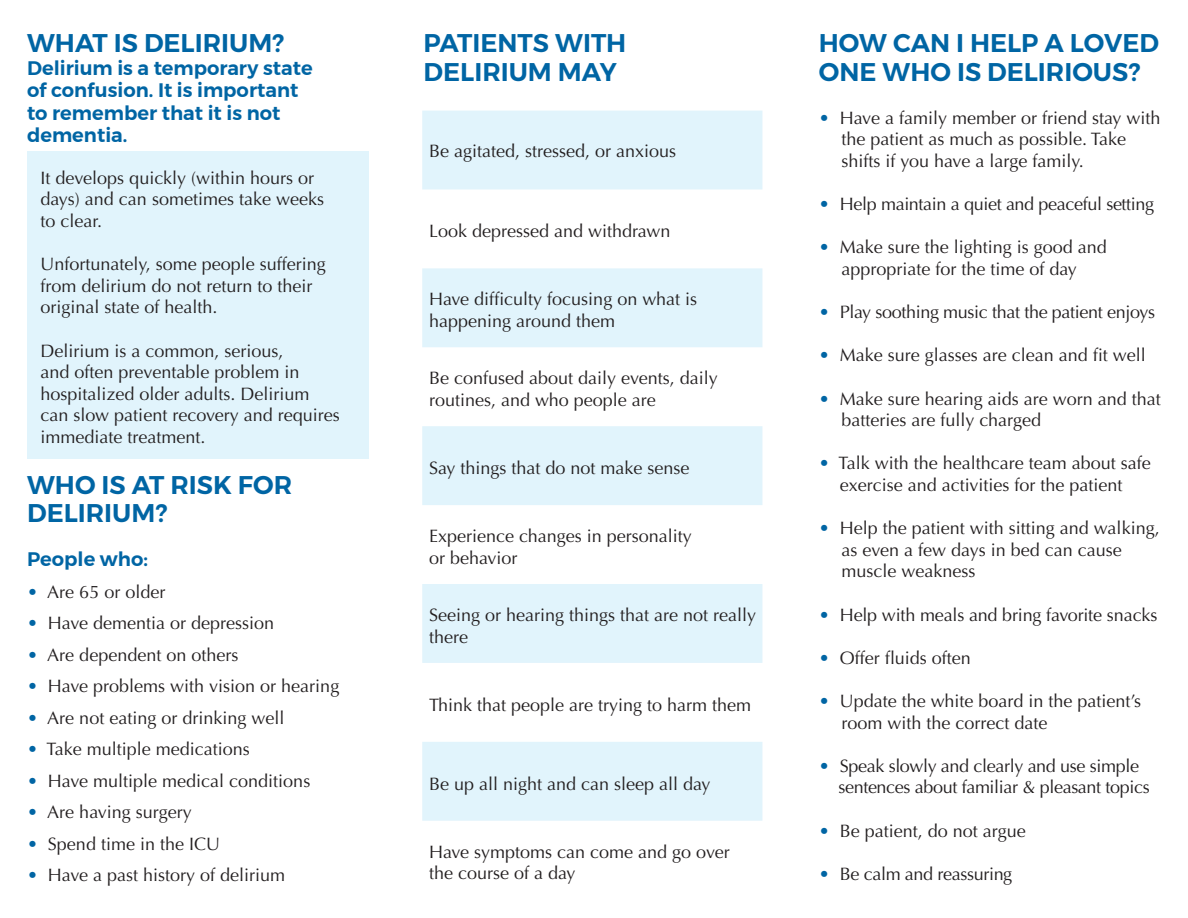
<style>
.page{position:relative;width:1188px;height:918px;background:#fff}
.page>*{position:absolute;margin:0;border:0;box-sizing:border-box;transform-origin:0 0}
.t1{font:600 25.5px/28.5px "Montserrat";color:#0065a4}
.t2{font:600 19.5px/22.5px "Montserrat";color:#0065a4}
.t3{font:18px/21.6px "Optima";color:#231f20}
.t4{font:18px/21.6px "Optima";letter-spacing:-.02em;color:#231f20}
.s1{color:#0065a4}
</style>
<div class="page">
<div style="left:27px;top:151px;width:342px;height:308px;background:#e1f4fc"></div>
<svg style="left:422px;top:111px;width:340px;height:710px;fill:#e1f4fc"></svg>
<p class="t1" style="left:27px;top:29px;width:259px">WHAT IS DELIRIUM?</p>
<p class="t2" style="left:27px;top:56px;width:287px">Delirium is a temporary state of confusion. It is important to remember that it is not dementia.</p>
<p class="t3" style="left:40px;top:167px;width:285px">It develops quickly (within hours or days) and can sometimes take weeks</p>
<p class="t3" style="left:40px;top:210px;width:63px">to clear.</p>
<p class="t3" style="left:40px;top:254px;width:287px">Unfortunately, some people suffering from delirium do not return to their original state of health.</p>
<p class="t3" style="left:40px;top:340px;width:301px">Delirium is a common, serious,<br>and often preventable problem in hospitalized older adults. Delirium can slow patient recovery and requires immediate treatment.</p>
<p class="t1" style="left:27px;top:470px;width:267px">WHO IS AT RISK FOR<br>DELIRIUM?</p>
<p class="t2" style="left:27px;top:548px;width:122px">People who:</p>
<p class="t3" style="left:27px;top:581px;width:140px"><span class="s1">•</span> Are 65 or older</p>
<p class="t3" style="left:27px;top:613px;width:249px"><span class="s1">•</span> Have dementia or depression</p>
<p class="t3" style="left:27px;top:644px;width:213px"><span class="s1">•</span> Are dependent on others</p>
<p class="t3" style="left:27px;top:676px;width:314px"><span class="s1">•</span> Have problems with vision or hearing</p>
<p class="t3" style="left:27px;top:707px;width:259px"><span class="s1">•</span> Are not eating or drinking well</p>
<p class="t3" style="left:27px;top:739px;width:224px"><span class="s1">•</span> Take multiple medications</p>
<p class="t3" style="left:27px;top:770px;width:285px"><span class="s1">•</span> Have multiple medical conditions</p>
<p class="t3" style="left:27px;top:802px;width:166px"><span class="s1">•</span> Are having surgery</p>
<p class="t3" style="left:27px;top:833px;width:194px"><span class="s1">•</span> Spend time in the ICU</p>
<p class="t3" style="left:27px;top:865px;width:260px"><span class="s1">•</span> Have a past history of delirium</p>
<p class="t1" style="left:424px;top:29px;width:204px">PATIENTS WITH</p>
<p class="t1" style="left:424px;top:57px;width:195px">DELIRIUM MAY</p>
<p class="t3" style="left:429px;top:140px;width:249px">Be agitated, stressed, or anxious</p>
<p class="t3" style="left:429px;top:221px;width:243px">Look depressed and withdrawn</p>
<p class="t3" style="left:429px;top:289px;width:270px">Have difficulty focusing on what is happening around them</p>
<p class="t3" style="left:429px;top:368px;width:290px">Be confused about daily events, daily routines, and who people are</p>
<p class="t3" style="left:429px;top:457px;width:262px">Say things that do not make sense</p>
<p class="t3" style="left:429px;top:525px;width:264px">Experience changes in personality</p>
<p class="t3" style="left:429px;top:547px;width:90px">or behavior</p>
<p class="t3" style="left:429px;top:604px;width:329px">Seeing or hearing things that are not really there</p>
<p class="t3" style="left:429px;top:694px;width:324px">Think that people are trying to harm them</p>
<p class="t3" style="left:429px;top:773px;width:283px">Be up all night and can sleep all day</p>
<p class="t3" style="left:429px;top:841px;width:302px">Have symptoms can come and go over the course of a day</p>
<p class="t1" style="left:819px;top:29px;width:342px">HOW CAN I HELP A LOVED<br>ONE WHO IS DELIRIOUS?</p>
<p class="t3" style="left:841px;top:107px;width:321px;text-indent:-22px"><span class="s1">•</span> Have a family member or friend stay with the patient as much as possible. Take shifts if you have a large family.</p>
<p class="t4" style="left:819px;top:193px;width:337px"><span class="s1">•</span> Help maintain a quiet and peaceful setting</p>
<p class="t3" style="left:819px;top:237px;width:290px;text-align:center"><span class="s1">•</span> Make sure the lighting is good and appropriate for the time of day</p>
<p class="t4" style="left:819px;top:301px;width:338px"><span class="s1">•</span> Play soothing music that the patient enjoys</p>
<p class="t3" style="left:819px;top:345px;width:329px"><span class="s1">•</span> Make sure glasses are clean and fit well</p>
<p class="t3" style="left:841px;top:388px;width:321px;text-indent:-22px"><span class="s1">•</span> Make sure hearing aids are worn and that batteries are fully charged</p>
<p class="t3" style="left:819px;top:453px;width:333px;text-align:center"><span class="s1">•</span> Talk with the healthcare team about safe exercise and activities for the patient</p>
<p class="t3" style="left:841px;top:517px;width:320px;text-indent:-22px"><span class="s1">•</span> Help the patient with sitting and walking, as even a few days in bed can cause muscle weakness</p>
<p class="t3" style="left:819px;top:604px;width:340px"><span class="s1">•</span> Help with meals and bring favorite snacks</p>
<p class="t3" style="left:819px;top:647px;width:153px"><span class="s1">•</span> Offer fluids often</p>
<p class="t3" style="left:841px;top:690px;width:301px;text-indent:-22px"><span class="s1">•</span> Update the white board in the patient’s room with the correct date</p>
<p class="t4" style="left:838px;top:755px;width:313px;text-indent:-20px"><span class="s1">•</span> Speak slowly and clearly and use simple sentences about familiar &amp; pleasant topics</p>
<p class="t3" style="left:819px;top:820px;width:208px"><span class="s1">•</span> Be patient, do not argue</p>
<p class="t4" style="left:819px;top:863px;width:195px"><span class="s1">•</span> Be calm and reassuring</p>
</div>
